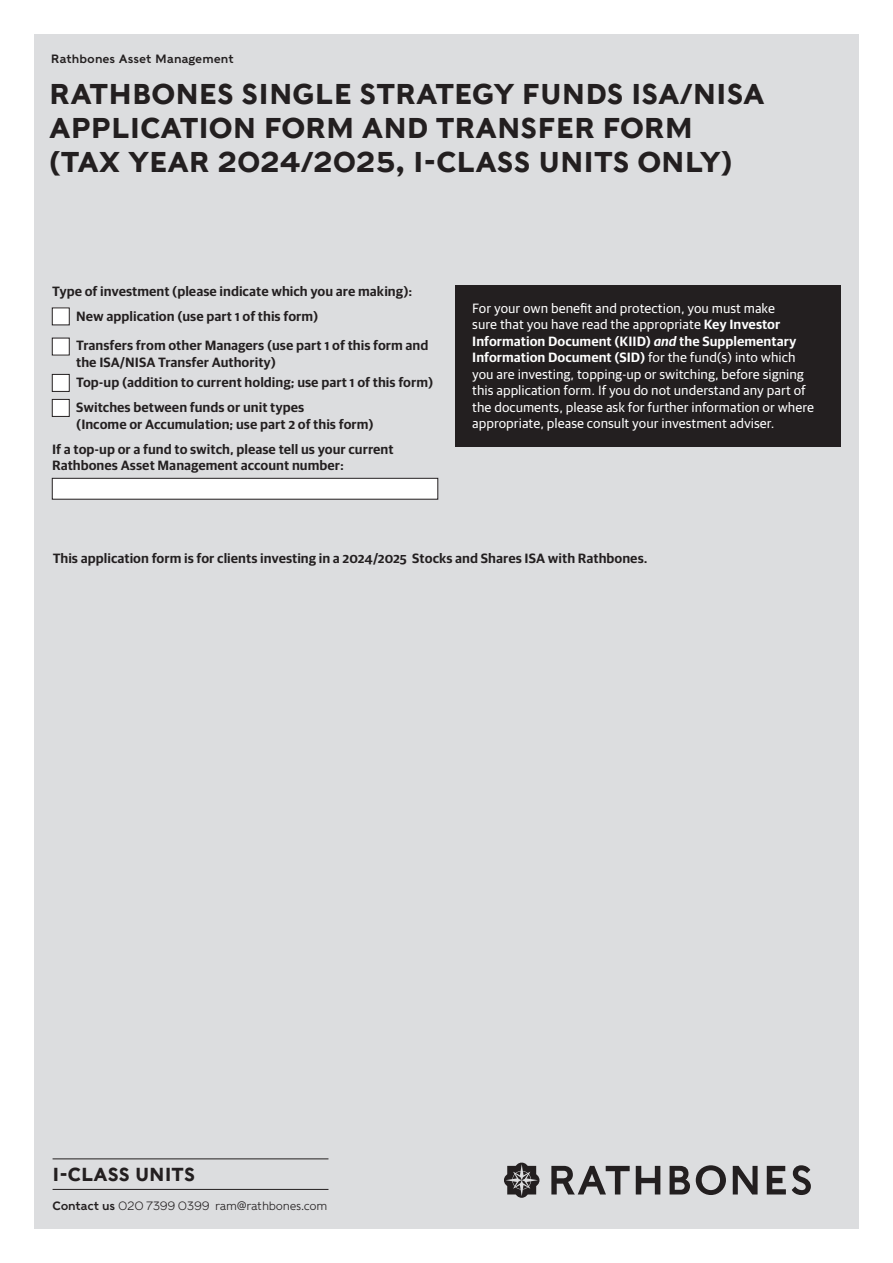
<style>
.page{position:relative;width:893px;height:1263px;background:#fff}
.page>*{position:absolute;margin:0;border:0;box-sizing:border-box;transform-origin:0 0}
.Main_form_headings{font:700 28.5px/34.2px "Rathbones Sans";color:#231f20}
.t1{font:700 18.75px "Rathbones Sans";color:#231f20}
.cover_instructions{font:600 13.5px/16.5px "Guardian RTB Sans";color:#231f20}
.t2{font:13.5px/16.5px "Guardian RTB Sans";color:#fff}
.t3{font:300 12px "Rathbones Sans";letter-spacing:-.02em;color:#231f20}
.RAM_small_heading{font:12px "Rathbones Sans";color:#231f20}
.s1{font-weight:600}
.s2{font-weight:600;font-style:italic}
.s3{font-weight:400}
</style>
<div class="page">
<div style="left:34px;top:34px;width:825px;height:1195px;background:#dcdddf"></div>
<hr style="left:53px;top:1158px;width:275px;height:1px;background:#231f20">
<hr style="left:53px;top:1189px;width:275px;height:1px;background:#231f20">
<svg style="left:551px;top:1166px;width:79px;height:28px"></svg>
<svg style="left:636px;top:1166px;width:24px;height:28px"></svg>
<svg style="left:670px;top:1166px;width:20px;height:28px"></svg>
<svg style="left:696px;top:1165px;width:30px;height:30px"></svg>
<svg style="left:733px;top:1166px;width:25px;height:28px"></svg>
<svg style="left:767px;top:1166px;width:19px;height:28px"></svg>
<svg style="left:792px;top:1165px;width:19px;height:30px"></svg>
<svg style="left:504px;top:1162px;width:36px;height:36px"></svg>
<div style="left:52px;top:308px;width:17px;height:17px;background:#fff"></div>
<div style="left:52px;top:338px;width:17px;height:17px;background:#fff"></div>
<div style="left:52px;top:374px;width:17px;height:17px;background:#fff"></div>
<div style="left:52px;top:374px;width:17px;height:18px;border:1px solid #231f20"></div>
<div style="left:52px;top:399px;width:17px;height:17px;background:#fff"></div>
<div style="left:52px;top:399px;width:17px;height:18px;border:1px solid #231f20"></div>
<div style="left:52px;top:478px;width:386px;height:21px;background:#fff"></div>
<div style="left:52px;top:478px;width:386px;height:21px;border:1px solid #231f20"></div>
<div style="left:455px;top:285px;width:386px;height:161px;background:#231f20"></div>
<p class="RAM_small_heading" style="left:51px;top:50px;width:184px">Rathbones Asset Management</p>
<p class="Main_form_headings" style="left:49px;top:77px;width:717px">RATHBONES SINGLE STRATEGY FUNDS ISA/NISA<br>APPLICATION FORM AND TRANSFER FORM (TAX YEAR 2024/2025, I-CLASS UNITS ONLY)</p>
<p class="cover_instructions" style="left:52px;top:281px;width:362px">Type of investment (please indicate which you are making):</p>
<p class="cover_instructions" style="left:76px;top:306px;width:244px">New application (use part 1 of this form)</p>
<p class="cover_instructions" style="left:76px;top:336px;width:354px">Transfers from other Managers (use part 1 of this form and the ISA/NISA Transfer Authority)</p>
<p class="cover_instructions" style="left:76px;top:373px;width:359px">Top-up (addition to current holding; use part 1 of this form)</p>
<p class="cover_instructions" style="left:76px;top:398px;width:299px">Switches between funds or unit types<br>(Income or Accumulation; use part 2 of this form)</p>
<p class="cover_instructions" style="left:52px;top:440px;width:343px">If a top-up or a fund to switch, please tell us your current<br>Rathbones Asset Management account number:</p>
<p class="t2" style="left:472px;top:299px;width:343px">For your own benefit and protection, you must make<br>sure that you have read the appropriate <span class="s1">Key Investor Information Document (KIID)</span> <span class="s2">and</span> <span class="s1">the Supplementary Information Document (SID)</span> for the fund(s) into which you are investing, topping-up or switching, before signing this application form. If you do not understand any part of the documents, please ask for further information or where appropriate, please consult your investment adviser.</p>
<p class="cover_instructions" style="left:53px;top:549px;width:596px">This application form is for clients investing in a 2024/2025 Stocks and Shares ISA with Rathbones.</p>
<p class="t1" style="left:53px;top:1162px;width:144px">I-CLASS UNITS</p>
<p class="t3" style="left:53px;top:1198px;width:276px"><span class="s3">Contact us</span> 020 7399 0399 ram@rathbones.com</p>
</div>
